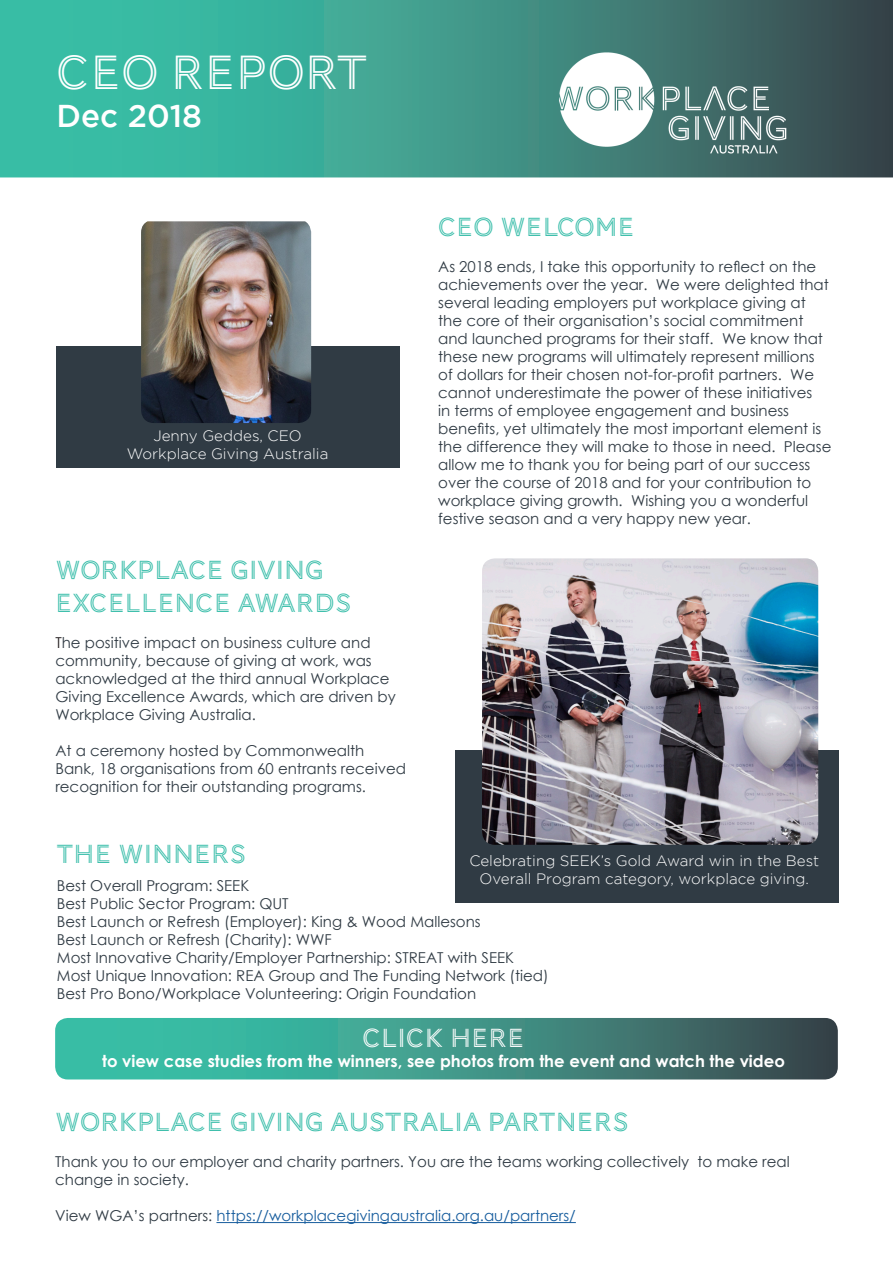
<style>
.page{position:relative;width:893px;height:1263px;background:#fff}
.page>*{position:absolute;margin:0;border:0;box-sizing:border-box;transform-origin:0 0}
.t1{font:49.5px "AW Conqueror Std Inline";color:#fff}
.t2{font:500 31.5px "Gotham";color:#fff}
.t3{font:27px/32.4px "AW Conqueror Std Inline";color:#3bbeaa}
.t4{font:27px "AW Conqueror Std Inline";color:#fff}
.t5{font:700 16.5px "Century Gothic";color:#fff}
.t6{font:15px/18px "Century Gothic";color:#303b44}
.t7{font:300 15px/18px "Gotham";color:#fff;text-align:center}
.t8{font:15px "Century Gothic";color:#175d9e}
.s1{color:#231f20}
.s2{color:#303b44}
</style>
<div class="page">
<hr style="left:216px;top:1222px;width:360px;height:1px;background:#175d9e">
<svg style="left:55px;top:1018px;width:783px;height:61px;background:#3d9184"></svg>
<div style="left:56px;top:346px;width:344px;height:121px;background:#303b44"></div>
<img style="left:141px;top:221px;width:170px;height:202px">
<div style="left:456px;top:750px;width:383px;height:153px;background:#303b44"></div>
<img style="left:482px;top:558px;width:336px;height:287px">
<svg style="left:0;top:0;width:893px;height:177px;background:#3b998a"></svg>
<img style="left:536px;top:49px;width:273px;height:122px">
<p class="t1" style="left:57px;top:45px;width:313px">CEO REPORT</p>
<p class="t2" style="left:57px;top:98px;width:147px">Dec 2018</p>
<p class="t7" style="left:127px;top:426px;width:203px">Jenny Geddes, CEO<br>Workplace Giving Australia</p>
<p class="t3" style="left:55px;top:554px;width:298px">WORKPLACE GIVING<br>EXCELLENCE AWARDS</p>
<p class="t6" style="left:55px;top:633px;width:342px"><span class="s1">T</span>he positive impact on business culture and community, because of giving at work, was acknowledged at the third annual Workplace Giving Excellence Awards, which are driven by Workplace Giving Australia.</p>
<p class="t6" style="left:55px;top:741px;width:352px">At a ceremony hosted by Commonwealth<br>Bank, 18 organisations from 60 entrants received recognition for their outstanding programs.</p>
<p class="t3" style="left:438px;top:211px;width:198px">CEO WELCOME</p>
<p class="t6" style="left:438px;top:257px;width:395px">As 2018 ends, I take this opportunity to reflect on the achievements over the year. We were delighted that several leading employers put workplace giving at the core of their organisation’s social commitment and launched programs for their staff. We know that these new programs will ultimately represent millions of dollars for their chosen not-for-profit partners. We cannot underestimate the power of these initiatives<br>in terms of employee engagement and business benefits, yet ultimately the most important element is the difference they will make to those in need. Please allow me to thank you for being part of our success over the course of 2018 and for your contribution to workplace giving growth. Wishing you a wonderful festive season and a very happy new year.</p>
<p class="t3" style="left:57px;top:838px;width:192px">THE WINNERS</p>
<p class="t7" style="left:469px;top:851px;width:351px">Celebrating SEEK’s Gold Award win in the Best<br>Overall Program category, workplace giving.</p>
<p class="t6" style="left:57px;top:877px;width:194px">Best Overall Program: SEEK</p>
<p class="t6" style="left:57px;top:895px;width:233px">Best Public Sector Program: QUT</p>
<p class="t6" style="left:57px;top:913px;width:425px">Best Launch or Refresh (Employer): King &amp; Wood Mallesons</p>
<p class="t6" style="left:57px;top:931px;width:277px">Best Launch or Refresh (Charity): WWF</p>
<p class="t6" style="left:57px;top:949px;width:459px">Most Innovative Charity/Employer Partnership: STREAT with SEEK</p>
<p class="t6" style="left:57px;top:967px;width:493px">Most Unique Innovation: REA Group and The Funding Network (tied)<br>Best Pro Bono/Workplace Volunteering: Origin Foundation</p>
<p class="t4" style="left:362px;top:1023px;width:163px">CLICK HERE</p>
<p class="t5" style="left:102px;top:1049px;width:684px">to view case studies from the winners, see photos from the event and watch the video</p>
<p class="t3" style="left:55px;top:1106px;width:576px">WORKPLACE GIVING AUSTRALIA PARTNERS</p>
<p class="t6" style="left:55px;top:1152px;width:736px">Thank you to our employer and charity partners. You are the teams working collectively to make real change in society.</p>
<p class="t8" style="left:55px;top:1205px;width:522px"><span class="s2">View WGA’s partners:</span> https://workplacegivingaustralia.org.au/partners/</p>
</div>
